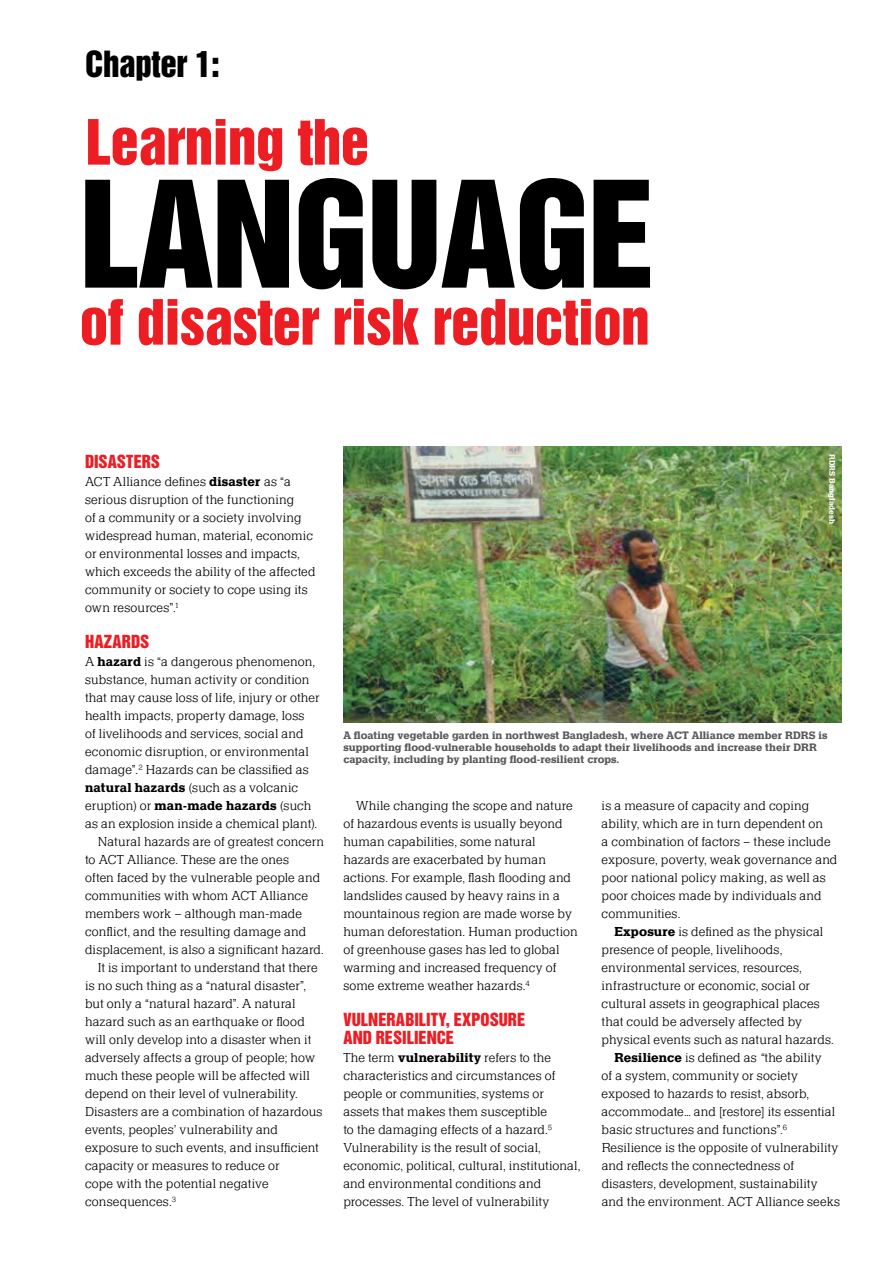
<style>
.page{position:relative;width:893px;height:1263px;background:#fff}
.page>*{position:absolute;margin:0;border:0;box-sizing:border-box;transform-origin:0 0}
.t1{font:135px "Helvetica Inserat LT Pro";letter-spacing:-.01em;color:#000}
.t2{font:57px "Helvetica Inserat LT Pro";letter-spacing:-.01em;color:#ed1d24}
.t3{font:33px "Helvetica Inserat LT Pro";letter-spacing:-.01em;color:#000}
.t4{font:16.5px/18px "Helvetica Inserat LT Pro";color:#ed1d24}
.t5{font:300 13.5px/18px "Quint URW";letter-spacing:.01em;color:#000}
.t6{font:700 11.25px/12px "Quint URW";color:#58595b}
.t7{font:700 8.25px "Quint URW";color:#fff}
.s1{font-weight:700}
.s2{font-style:italic}
</style>
<div class="page">
<img style="left:343px;top:446px;width:499px;height:277px">
<h3 class="t3" style="left:85px;top:45px;width:136px">CHAPTER 1:</h3>
<h2 class="t2" style="left:80px;top:108px;width:291px">LEARNING THE</h2>
<h1 class="t1" style="left:80px;top:154px;width:577px">LANGUAGE</h1>
<h2 class="t2" style="left:80px;top:288px;width:571px">OF DISASTER RISK REDUCTION</h2>
<p class="t4" style="left:85px;top:453px;width:77px">DISASTERS</p>
<p class="t5" style="left:85px;top:473px;width:232px">ACT Alliance defines <span class="s1">disaster</span> as “a serious disruption of the functioning<br>of a community or a society involving widespread human, material, economic or environmental losses and impacts, which exceeds the ability of the affected community or society to cope using its own resources”.<sup>1</sup></p>
<p class="t4" style="left:85px;top:633px;width:66px">HAZARDS</p>
<p class="t5" style="left:85px;top:653px;width:232px">A <span class="s1">hazard</span> is “a dangerous phenomenon,</p>
<p class="t5" style="left:85px;top:671px;width:226px">substance, human activity or condition</p>
<p class="t5" style="left:85px;top:689px;width:236px">that may cause loss of life, injury or other</p>
<p class="t5" style="left:85px;top:707px;width:221px">health impacts, property damage, loss</p>
<p class="t5" style="left:85px;top:725px;width:220px">of livelihoods and services, social and</p>
<p class="t5" style="left:85px;top:743px;width:225px">economic disruption, or environmental</p>
<p class="t5" style="left:85px;top:761px;width:225px">damage”.<sup>2</sup> Hazards can be classified as</p>
<p class="t5" style="left:85px;top:779px;width:215px"><span class="s1">natural hazards</span> (such as a volcanic</p>
<p class="t5" style="left:85px;top:797px;width:228px">eruption) or <span class="s1">man-made hazards</span> (such</p>
<p class="t5" style="left:85px;top:815px;width:234px">as an explosion inside a chemical plant).</p>
<p class="t5" style="left:98px;top:833px;width:228px">Natural hazards are of greatest concern</p>
<p class="t5" style="left:85px;top:851px;width:205px">to ACT Alliance. These are the ones</p>
<p class="t5" style="left:85px;top:869px;width:237px">often faced by the vulnerable people and</p>
<p class="t5" style="left:85px;top:887px;width:225px">communities with whom ACT Alliance</p>
<p class="t5" style="left:85px;top:905px;width:219px">members work – although man-made</p>
<p class="t5" style="left:85px;top:923px;width:223px">conflict, and the resulting damage and</p>
<p class="t5" style="left:85px;top:941px;width:240px">displacement, is also a significant hazard.</p>
<p class="t5" style="left:98px;top:959px;width:221px">It is important to understand that there</p>
<p class="t5" style="left:85px;top:977px;width:223px">is no such thing as a “natural disaster”,</p>
<p class="t5" style="left:85px;top:995px;width:212px">but only a “natural hazard”. A natural</p>
<p class="t5" style="left:85px;top:1013px;width:221px">hazard such as an earthquake or flood</p>
<p class="t5" style="left:85px;top:1031px;width:228px">will only develop into a disaster when it</p>
<p class="t5" style="left:85px;top:1049px;width:232px">adversely affects a group of people; how</p>
<p class="t5" style="left:85px;top:1067px;width:226px">much these people will be affected will</p>
<p class="t5" style="left:85px;top:1085px;width:214px">depend on their level of vulnerability.</p>
<p class="t5" style="left:85px;top:1103px;width:239px">Disasters are a combination of hazardous</p>
<p class="t5" style="left:85px;top:1121px;width:195px">events, peoples’ vulnerability and</p>
<p class="t5" style="left:85px;top:1139px;width:235px">exposure to such events, and insufficient</p>
<p class="t5" style="left:85px;top:1157px;width:196px">capacity or measures to reduce or</p>
<p class="t5" style="left:85px;top:1175px;width:185px">cope with the potential negative</p>
<p class="t5" style="left:85px;top:1193px;width:93px">consequences.<sup>3</sup></p>
<p class="t7" style="left:837px;top:454px;width:72px;rotate:90deg">RDRS Bangladesh</p>
<p class="t6" style="left:343px;top:729px;width:486px">A floating vegetable garden in northwest Bangladesh, where ACT Alliance member RDRS is supporting flood-vulnerable households to adapt their livelihoods and increase their DRR capacity, including by planting flood-resilient crops.</p>
<p class="t5" style="left:343px;top:797px;width:236px;text-indent:13px">While changing the scope and nature of hazardous events is usually beyond human capabilities, some natural hazards are exacerbated by human actions. For example, flash flooding and landslides caused by heavy rains in a mountainous region are made worse by human deforestation. Human production of greenhouse gases has led to global warming and increased frequency of some extreme weather hazards.<sup>4</sup></p>
<p class="t4" style="left:343px;top:1011px;width:184px">VULNERABILITY, EXPOSURE<br>AND RESILIENCE</p>
<p class="t5" style="left:343px;top:1049px;width:239px">The term <span class="s1">vulnerability</span> refers to the characteristics and circumstances of people or communities, systems or assets that makes them susceptible<br>to the damaging effects of a hazard.<sup>5<br></sup>Vulnerability is the result of social, economic, political, cultural, institutional, and environmental conditions and processes. The level of vulnerability</p>
<p class="t5" style="left:602px;top:797px;width:237px">is a measure of capacity and coping ability, which are in turn dependent on<br>a combination of factors – these include exposure, poverty, weak governance and poor national policy making, as well as poor choices made by individuals and communities.</p>
<p class="t5" style="left:614px;top:923px;width:210px"><span class="s1">Exposure</span> is defined as the physical</p>
<p class="t5" style="left:602px;top:941px;width:182px">presence of people, livelihoods,</p>
<p class="t5" style="left:602px;top:959px;width:202px">environmental services, resources,</p>
<p class="t5" style="left:602px;top:977px;width:210px">infrastructure or economic, social or</p>
<p class="t5" style="left:602px;top:995px;width:220px">cultural assets in geographical places</p>
<p class="t5" style="left:602px;top:1013px;width:202px">that could be adversely affected by</p>
<p class="t5" style="left:602px;top:1031px;width:234px">physical events such as natural hazards.</p>
<p class="t5" style="left:614px;top:1049px;width:209px"><span class="s1">Resilience</span> is defined as <span class="s2">“</span>the ability</p>
<p class="t5" style="left:602px;top:1067px;width:198px">of a system, community or society</p>
<p class="t5" style="left:602px;top:1085px;width:209px">exposed to hazards to resist, absorb,</p>
<p class="t5" style="left:602px;top:1103px;width:235px">accommodate… and [restore] its essential</p>
<p class="t5" style="left:602px;top:1121px;width:187px">basic structures and functions”.<sup>6</sup></p>
<p class="t5" style="left:602px;top:1139px;width:238px">Resilience is the opposite of vulnerability</p>
<p class="t5" style="left:602px;top:1157px;width:194px">and reflects the connectedness of</p>
<p class="t5" style="left:602px;top:1175px;width:218px">disasters, development, sustainability</p>
<p class="t5" style="left:602px;top:1193px;width:240px">and the environment. ACT Alliance seeks</p>
</div>
